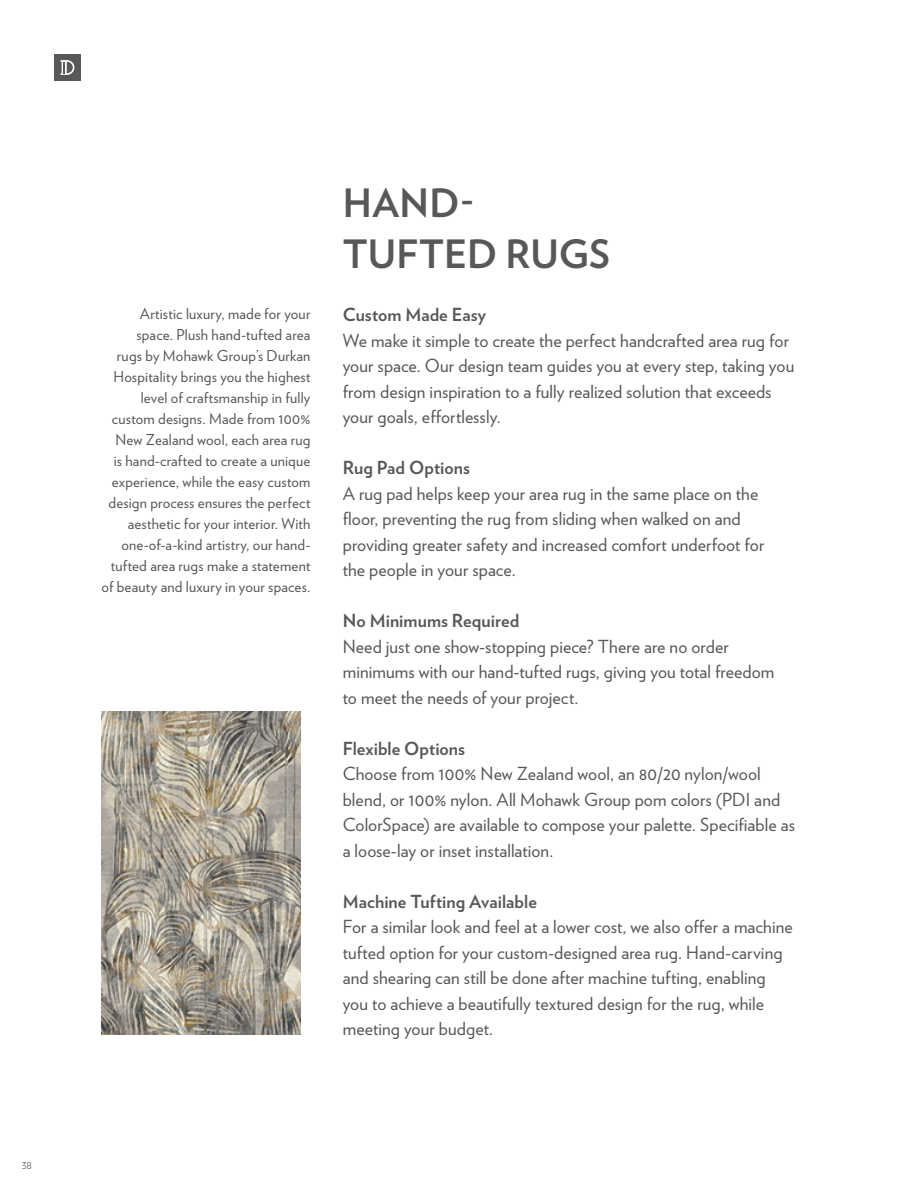
<style>
.page{position:relative;width:918px;height:1188px;background:#fff}
.page>*{position:absolute;margin:0;border:0;box-sizing:border-box;transform-origin:0 0}
.t1{font:700 39px/51.8px "Verlag";letter-spacing:.01em;color:#57585a}
.t2{font:18px/25.5px "Verlag";letter-spacing:.005em;color:#57585a}
.t3{font:700 18px "Verlag";color:#57585a}
.t4{font:15px/21px "Verlag";letter-spacing:.01em;color:#57585a;text-align:right}
.t5{font:300 12px "Verlag";color:#57585a}
</style>
<div class="page">
<img style="left:102px;top:711px;width:198px;height:324px">
<div style="left:54px;top:54px;width:27px;height:27px;background:#57585a"></div>
<svg style="left:61px;top:60px;width:13px;height:15px"></svg>
<p class="t5" style="left:22px;top:1156px;width:12px">38</p>
<p class="t4" style="left:102px;top:302px;width:210px">Artistic luxury, made for your space. Plush hand-tufted area<br>rugs by Mohawk Group’s Durkan<br>Hospitality brings you the highest level of craftsmanship in fully custom designs. Made from 100%<br>New Zealand wool, each area rug<br>is hand-crafted to create a unique experience, while the easy custom design process ensures the perfect aesthetic for your interior. With one-of-a-kind artistry, our hand&shy;tufted area rugs make a statement of beauty and luxury in your spaces.</p>
<h1 class="t1" style="left:343px;top:175px;width:269px">HAND-<br>TUFTED RUGS</h1>
<p class="t3" style="left:343px;top:301px;width:145px">Custom Made Easy</p>
<p class="t2" style="left:343px;top:327px;width:453px">We make it simple to create the perfect handcrafted area rug for your space. Our design team guides you at every step, taking you from design inspiration to a fully realized solution that exceeds your goals, effortlessly.</p>
<p class="t3" style="left:343px;top:454px;width:129px">Rug Pad Options</p>
<p class="t2" style="left:343px;top:480px;width:423px">A rug pad helps keep your area rug in the same place on the floor, preventing the rug from sliding when walked on and providing greater safety and increased comfort underfoot for the people in your space.</p>
<p class="t3" style="left:343px;top:607px;width:178px">No Minimums Required</p>
<p class="t2" style="left:343px;top:633px;width:433px">Need just one show-stopping piece? There are no order minimums with our hand-tufted rugs, giving you total freedom to meet the needs of your project.</p>
<p class="t3" style="left:343px;top:734px;width:124px">Flexible Options</p>
<p class="t2" style="left:343px;top:760px;width:454px">Choose from 100% New Zealand wool, an 80/20 nylon/wool blend, or 100% nylon. All Mohawk Group pom colors (PDI and ColorSpace) are available to compose your palette. Specifiable as a loose-lay or inset installation.</p>
<p class="t3" style="left:343px;top:887px;width:196px">Machine Tufting Available</p>
<p class="t2" style="left:343px;top:913px;width:452px">For a similar look and feel at a lower cost, we also offer a machine tufted option for your custom-designed area rug. Hand-carving and shearing can still be done after machine tufting, enabling you to achieve a beautifully textured design for the rug, while meeting your budget.</p>
</div>
